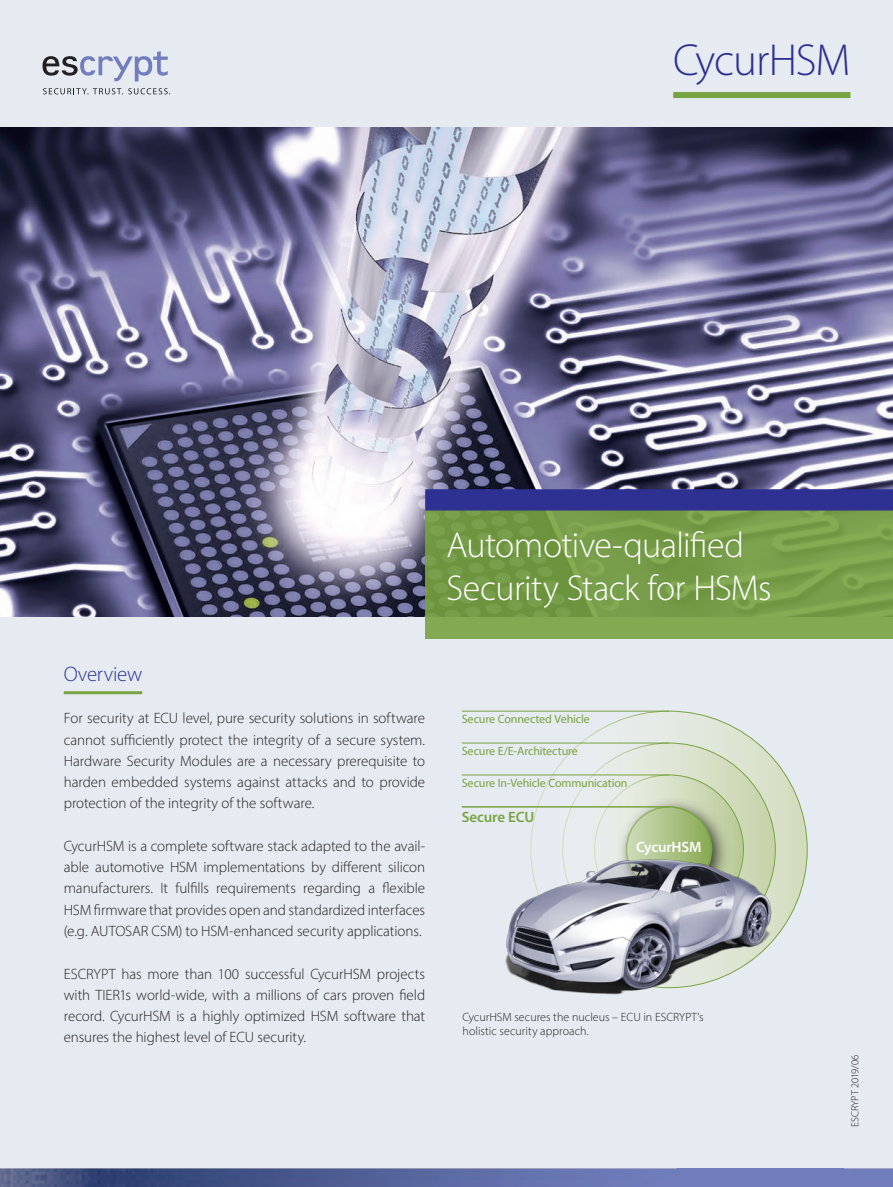
<style>
.page{position:relative;width:893px;height:1187px;background:#fff}
.page>*{position:absolute;margin:0;border:0;box-sizing:border-box;transform-origin:0 0}
.t1{font:300 45px "Myriad Pro";letter-spacing:-.025em;color:#2e3092}
.t2{font:300 36px/43.2px "Myriad Pro";letter-spacing:-.015em;color:#fff}
.t3{font:300 21px "Myriad Pro";letter-spacing:-.01em;color:#2e3092}
.t4{font:300 15px/21.3px "Myriad Pro";letter-spacing:-.005em;color:#231f20;text-align:justify}
.t5{font:600 15px "Myriad Pro";letter-spacing:-.01em;color:#78a341}
.t6{font:600 15px "Myriad Pro";letter-spacing:-.01em;color:#fff}
.t7{font:12px "Myriad Pro";letter-spacing:-.01em;color:#78a341}
.t8{font:300 12px/14.4px "Myriad Pro";letter-spacing:.005em;color:#231f20}
.t9{font:300 10.5px "Myriad Pro";letter-spacing:.005em;color:#231f20}
</style>
<div class="page">
<div style="left:0;top:0;width:893px;height:1186px;background:#e6ebf2"></div>
<img style="left:0;top:128px;width:893px;height:489px">
<svg style="left:425px;top:510px;width:468px;height:128px;background:#789e4a"></svg>
<svg style="left:43px;top:88px;width:127px;height:6px"></svg>
<svg style="left:43px;top:51px;width:125px;height:30px"></svg>
<div style="left:425px;top:489px;width:468px;height:21px;background:#2e3092"></div>
<hr style="left:64px;top:691px;width:78px;height:3px;background:#78a341">
<img style="left:0;top:1168px;width:893px;height:18px">
<div style="left:673px;top:92px;width:177px;height:6px;background:#78a341"></div>
<svg style="left:531px;top:711px;width:276px;height:276px"></svg>
<svg style="left:563px;top:743px;width:212px;height:212px"></svg>
<svg style="left:595px;top:775px;width:148px;height:148px"></svg>
<img style="left:611px;top:791px;width:124px;height:59px">
<svg style="left:626px;top:806px;width:85px;height:85px;background:#aac284"></svg>
<hr style="left:462px;top:710px;width:207px;height:1px;background:#78a341">
<hr style="left:462px;top:742px;width:207px;height:1px;background:#78a341">
<hr style="left:462px;top:774px;width:207px;height:1px;background:#78a341">
<hr style="left:462px;top:806px;width:207px;height:1px;background:#78a341">
<img style="left:505px;top:850px;width:275px;height:145px">
<h1 class="t1" style="left:673px;top:33px;width:179px">CycurHSM</h1>
<h2 class="t2" style="left:446px;top:522px;width:327px">Automotive-qualified<br>Security Stack for HSMs</h2>
<h3 class="t3" style="left:64px;top:661px;width:80px">Overview</h3>
<p class="t4" style="left:64px;top:707px;width:363px">For security at ECU level, pure security solutions in software cannot sufficiently protect the integrity of a secure system.<br>Hardware Security Modules are a necessary prerequisite to harden embedded systems against attacks and to provide protection of the integrity of the software.</p>
<p class="t4" style="left:64px;top:835px;width:363px">CycurHSM is a complete software stack adapted to the avail&shy;able automotive HSM implementations by different silicon manufacturers. It fulfills requirements regarding a flexible HSM firmware that provides open and standardized interfaces (e.g. AUTOSAR CSM) to HSM-enhanced security applications.</p>
<p class="t4" style="left:64px;top:962px;width:363px">ESCRYPT has more than 100 successful CycurHSM projects with TIER1s world-wide, with a millions of cars proven field record. CycurHSM is a highly optimized HSM software that ensures the highest level of ECU security.</p>
<p class="t7" style="left:462px;top:711px;width:130px">Secure Connected Vehicle</p>
<p class="t7" style="left:462px;top:743px;width:118px">Secure E/E-Architecture</p>
<p class="t7" style="left:462px;top:775px;width:167px">Secure In-Vehicle Communication</p>
<p class="t5" style="left:462px;top:807px;width:74px">Secure ECU</p>
<p class="t6" style="left:636px;top:837px;width:67px">CycurHSM</p>
<p class="t8" style="left:462px;top:1009px;width:243px">CycurHSM secures the nucleus – ECU in ESCRYPT’s holistic security approach.</p>
<p class="t9" style="left:848px;top:1127px;width:74px;rotate:-90deg">ESCRYPT 2019/06</p>
</div>
